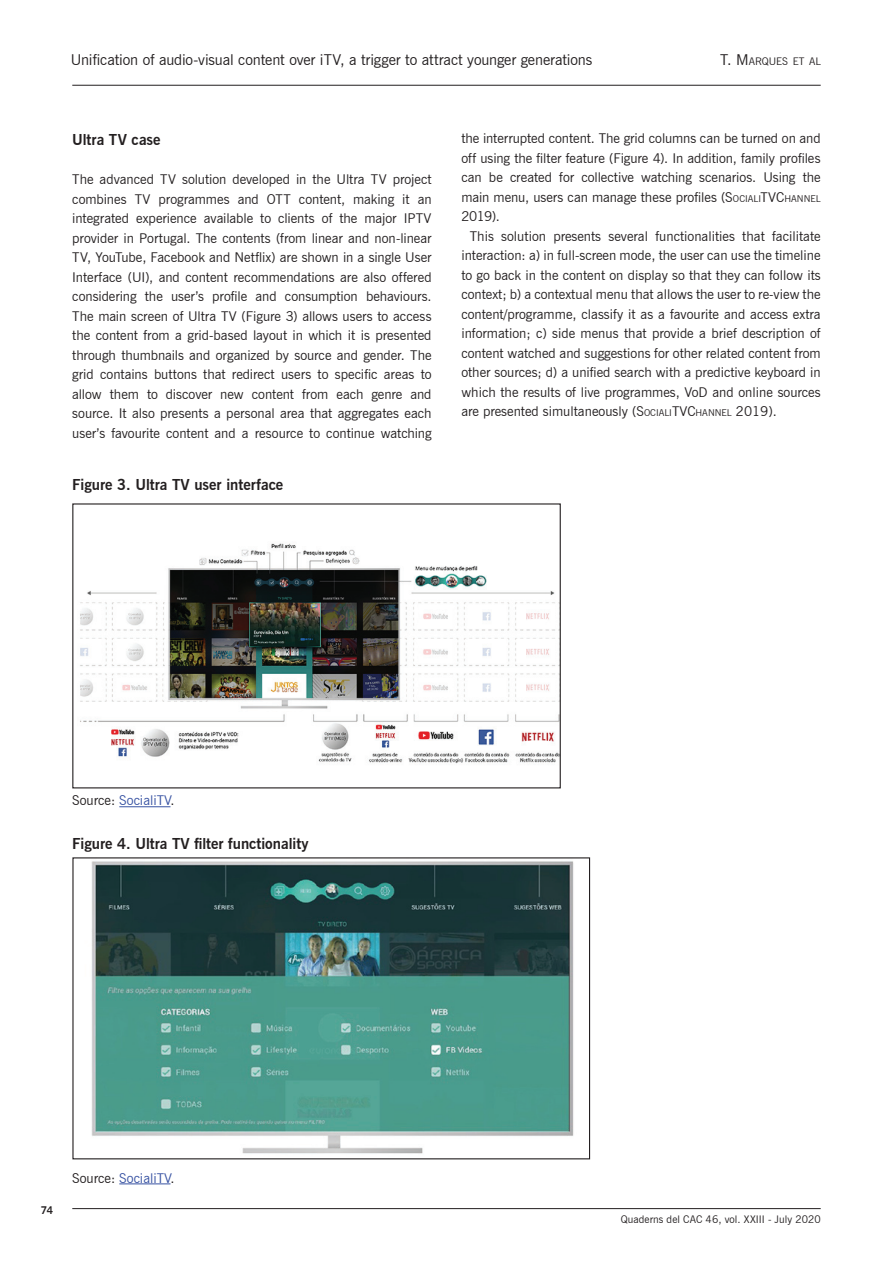
<style>
.page{position:relative;width:893px;height:1263px;background:#fff}
.page>*{position:absolute;margin:0;border:0;box-sizing:border-box;transform-origin:0 0}
.t1{font:15px "News Gothic BT";letter-spacing:-.005em;color:#231f20}
.t2{font:700 15px "News Gothic BT";color:#231f20}
.t3{font:13.5px/19.5px "News Gothic BT";color:#231f20;text-align:justify}
.t4{font:13.5px "News Gothic BT";color:#3853a3}
.t5{font:10.5px "News Gothic BT";letter-spacing:.005em;color:#231f20}
.t6{font:10.5px "News Gothic BT";color:#231f20}
.t7{font:700 10.5px "News Gothic BT";color:#231f20}
.s1{font-size:15px}
.s2{font-style:inherit}
.s3{font-size:9.45px}
.s4{color:#231f20}
</style>
<div class="page">
<hr style="left:72px;top:85px;width:749px;height:1px;background:#231f20">
<hr style="left:72px;top:1208px;width:749px;height:1px;background:#231f20">
<img style="left:80px;top:543px;width:479px;height:221px">
<hr style="left:119px;top:806px;width:51px;height:1px;background:#3853a3">
<img style="left:91px;top:861px;width:483px;height:293px">
<hr style="left:119px;top:1183px;width:51px;height:1px;background:#3853a3">
<p class="t1" style="left:71px;top:51px;width:523px">Unification of audio-visual content over iTV, a trigger to attract younger generations</p>
<p class="t6" style="left:720px;top:55px;width:102px"><span class="s1">T. M</span>ARQUES ET AL</p>
<p class="t2" style="left:72px;top:131px;width:90px">Ultra TV case</p>
<p class="t3" style="left:72px;top:170px;width:361px">The advanced TV solution developed in the Ultra TV project combines TV programmes and OTT content, making it an integrated experience available to clients of the major IPTV provider in Portugal. The contents (from linear and non-linear TV, YouTube, Facebook and Netflix) are shown in a single User Interface (UI), and content recommendations are also offered considering the user’s profile and consumption behaviours.<br>The main screen of Ultra TV (Figure 3) allows users to access the content from a grid-based layout in which it is presented through thumbnails and organized by source and gender. The grid contains buttons that redirect users to specific areas to allow them to discover new content from each genre and source. It also presents a personal area that aggregates each user’s favourite content and a resource to continue watching</p>
<p class="t2" style="left:72px;top:475px;width:213px">Figure 3. Ultra TV user interface</p>
<p class="t3" style="left:461px;top:128px;width:361px">the interrupted content. The grid columns can be turned on and off using the filter feature (Figure 4). In addition, family profiles can be created for collective watching scenarios. Using the main menu, users can manage these profiles (<span class="s2">S</span><span class="s3">OCIALI</span><span class="s2">TVC</span><span class="s3">HANNEL </span>2019).</p>
<p class="t3" style="left:461px;top:226px;width:361px;text-indent:9px">This solution presents several functionalities that facilitate interaction: a) in full-screen mode, the user can use the timeline to go back in the content on display so that they can follow its context; b) a contextual menu that allows the user to re-view the content/programme, classify it as a favourite and access extra information; c) side menus that provide a brief description of content watched and suggestions for other related content from other sources; d) a unified search with a predictive keyboard in which the results of live programmes, VoD and online sources are presented simultaneously (S<span class="s3">OCIALI</span><span class="s2">TVC</span><span class="s3">HANNEL</span> 2019).</p>
<p class="t4" style="left:72px;top:792px;width:104px"><span class="s4">Source:</span> SocialiTV<span class="s4">.</span></p>
<p class="t2" style="left:72px;top:834px;width:238px">Figure 4. Ultra TV filter functionality</p>
<p class="t7" style="left:41px;top:1203px;width:14px">74</p>
<p class="t4" style="left:72px;top:1169px;width:104px"><span class="s4">Source:</span> SocialiTV<span class="s4">.</span></p>
<p class="t5" style="left:621px;top:1213px;width:201px">Quaderns del CAC 46, vol. XXIII - July 2020</p>
</div>
